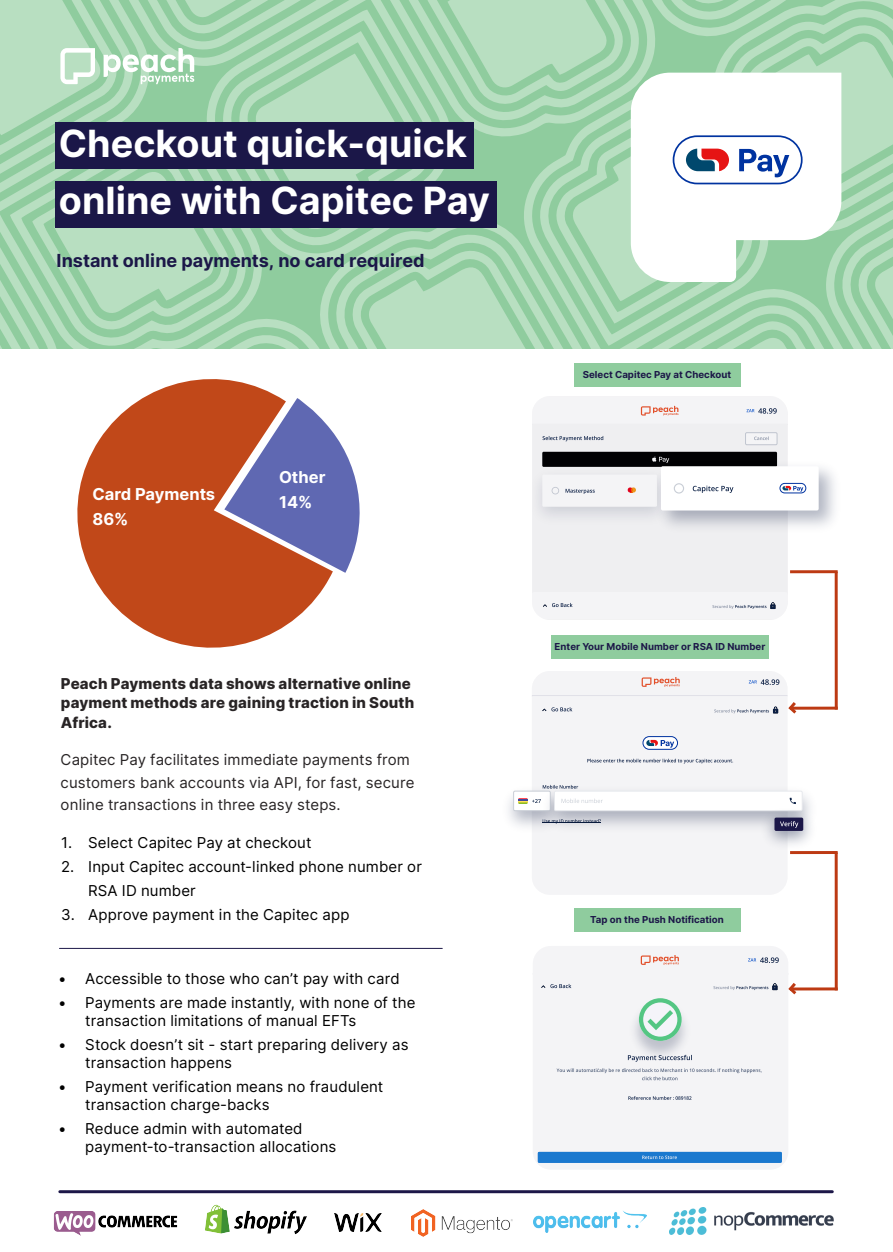
<style>
.page{position:relative;width:893px;height:1252px;background:#fff}
.page>*{position:absolute;margin:0;border:0;box-sizing:border-box;transform-origin:0 0}
.t1{font:700 37.5px/57px "Inter";color:#fff}
.t2{font:700 18px "Inter";color:#1b1748}
.t3{font:700 16.35px/24.9px "Inter";color:#fff}
.t4{font:15px/18px "Inter";letter-spacing:.01em;color:#000}
.t5{font:15px/22.5px "Inter";letter-spacing:.005em;color:#282425}
.t6{font:800 15px/19.5px "Inter";letter-spacing:.01em;color:#282425}
.t7{font:700 9.6px "Inter";letter-spacing:.005em;color:#1c1748}
</style>
<div class="page">
<hr style="left:60px;top:1190px;width:772px;height:3px;background:#1c1748">
<img style="left:334px;top:1213px;width:48px;height:18px">
<img style="left:534px;top:1211px;width:112px;height:21px">
<img style="left:53px;top:1190px;width:137px;height:46px">
<img style="left:205px;top:1190px;width:102px;height:45px">
<img style="left:411px;top:1209px;width:101px;height:27px">
<img style="left:669px;top:1207px;width:164px;height:27px">
<svg style="left:77px;top:379px;width:255px;height:269px;fill:#c14819"></svg>
<svg style="left:224px;top:398px;width:136px;height:175px"></svg>
<hr style="left:59px;top:948px;width:383px;height:1px;background:#1c1748">
<svg style="left:532px;top:396px;width:255px;height:224px;fill:#efeff1"></svg>
<img style="left:650px;top:456px;width:185px;height:82px">
<div style="left:660px;top:466px;width:158px;height:44px;background:#fff;border-radius:2px"></div>
<svg style="left:692px;top:485px;width:41px;height:8px"></svg>
<div style="left:779px;top:483px;width:26px;height:10px;border:1px solid #0033a0;border-radius:5px"></div>
<svg style="left:782px;top:486px;width:21px;height:6px"></svg>
<svg style="left:673px;top:483px;width:11px;height:11px"></svg>
<div style="left:531px;top:671px;width:256px;height:223px;background:#f4f4f6"></div>
<div style="left:643px;top:736px;width:34px;height:13px;background:#fff;border-radius:6px"></div>
<div style="left:642px;top:736px;width:35px;height:13px;border:1px solid #0033a0;border-radius:6px"></div>
<svg style="left:646px;top:740px;width:28px;height:7px"></svg>
<img style="left:508px;top:790px;width:29px;height:37px">
<div style="left:513px;top:791px;width:37px;height:19px;background:#fff"></div>
<svg style="left:518px;top:798px;width:19px;height:6px"></svg>
<div style="left:513px;top:791px;width:37px;height:20px;border:1px solid #c9ced6"></div>
<img style="left:537px;top:785px;width:273px;height:42px">
<div style="left:554px;top:791px;width:248px;height:19px;background:#fff"></div>
<svg style="left:561px;top:798px;width:41px;height:5px"></svg>
<div style="left:554px;top:791px;width:248px;height:20px;border:1px solid #e7e9ed"></div>
<svg style="left:789px;top:797px;width:6px;height:7px"></svg>
<img style="left:755px;top:804px;width:56px;height:51px">
<div style="left:774px;top:817px;width:29px;height:14px;background:#1b1748;border-radius:2px"></div>
<svg style="left:780px;top:821px;width:18px;height:6px"></svg>
<div style="left:573px;top:363px;width:167px;height:24px;background:#8fcc9e"></div>
<div style="left:551px;top:635px;width:217px;height:23px;background:#8fcc9e"></div>
<div style="left:573px;top:908px;width:167px;height:23px;background:#8fcc9e"></div>
<hr style="left:834px;top:571px;width:3px;height:138px;background:#bd3a13">
<hr style="left:789px;top:706px;width:48px;height:3px;background:#bd3a13">
<svg style="left:531px;top:671px;width:265px;height:43px"></svg>
<hr style="left:789px;top:570px;width:48px;height:3px;background:#bd3a13">
<hr style="left:834px;top:852px;width:3px;height:138px;background:#bd3a13">
<hr style="left:789px;top:987px;width:48px;height:3px;background:#bd3a13">
<svg style="left:533px;top:946px;width:263px;height:222px"></svg>
<hr style="left:789px;top:851px;width:48px;height:3px;background:#bd3a13">
<svg style="left:0;top:0;width:892px;height:349px;background:#9ec1ad"></svg>
<h1 class="t1" style="left:59px;top:114px;width:432px">Checkout quick-quick online with Capitec Pay</h1>
<p class="t2" style="left:56px;top:248px;width:369px">Instant online payments, no card required</p>
<p class="t3" style="left:92px;top:481px;width:124px">Card Payments<br>86%</p>
<p class="t3" style="left:279px;top:464px;width:48px">Other<br>14%</p>
<p class="t6" style="left:61px;top:673px;width:355px">Peach Payments data shows alternative online payment methods are gaining traction in South<br>Africa.</p>
<p class="t5" style="left:61px;top:748px;width:355px">Capitec Pay facilitates immediate payments from customers bank accounts via API, for fast, secure online transactions in three easy steps.</p>
<p class="t4" style="left:61px;top:833px;width:252px">1. Select Capitec Pay at checkout</p>
<p class="t4" style="left:88px;top:854px;width:335px;line-height:24px;text-indent:-27px">2. Input Capitec account-linked phone number or<br>RSA ID number</p>
<p class="t4" style="left:61px;top:905px;width:290px">3. Approve payment in the Capitec app</p>
<p class="t4" style="left:58px;top:969px;width:343px">• Accessible to those who can’t pay with card</p>
<p class="t4" style="left:85px;top:993px;width:331px;text-indent:-27px">• Payments are made instantly, with none of the transaction limitations of manual EFTs</p>
<p class="t4" style="left:85px;top:1035px;width:325px;text-indent:-27px">• Stock doesn’t sit - start preparing delivery as transaction happens</p>
<p class="t4" style="left:85px;top:1077px;width:299px;text-indent:-27px">• Payment verification means no fraudulent transaction charge-backs</p>
<p class="t4" style="left:85px;top:1119px;width:252px;text-indent:-27px">• Reduce admin with automated payment-to-transaction allocations</p>
<p class="t7" style="left:582px;top:368px;width:150px">Select Capitec Pay at Checkout</p>
<p class="t7" style="left:554px;top:639px;width:212px">Enter Your Mobile Number or RSA ID Number</p>
<p class="t7" style="left:590px;top:912px;width:135px">Tap on the Push Notification</p>
</div>
